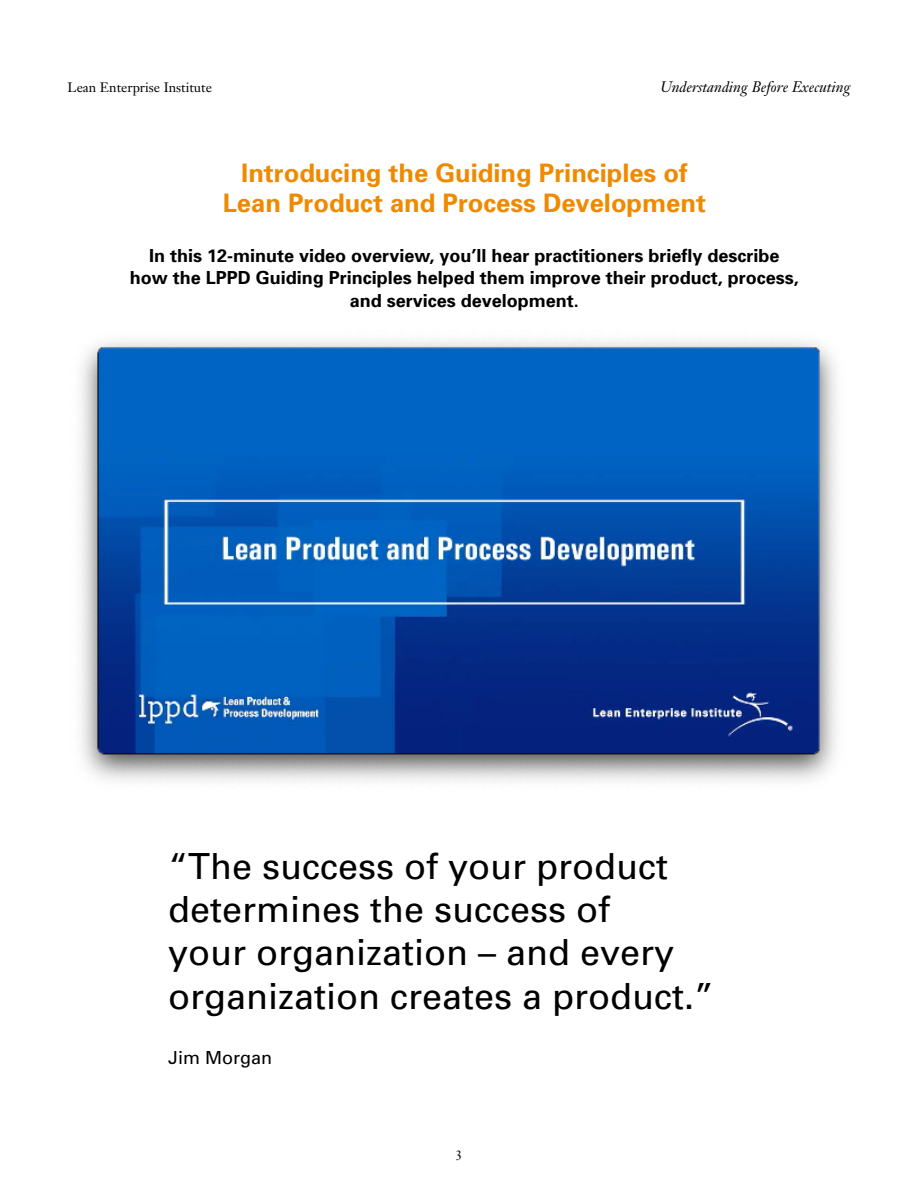
<style>
.page{position:relative;width:918px;height:1188px;background:#fff}
.page>*{position:absolute;margin:0;border:0;box-sizing:border-box;transform-origin:0 0}
.t1{font:36px/43.2px "Univers";color:#000}
.t2{font:700 25.5px/30px "Univers";color:#ef8a00;text-align:center}
.t3{font:700 18px/22.5px "Univers";color:#000;text-align:center}
.t4{font:18px "Univers";color:#000}
.t5{font:italic 15px "Janson Text";color:#000}
.t6{font:13.5px "Janson Text";color:#000}
</style>
<div class="page">
<img style="left:81px;top:340px;width:756px;height:442px">
<p class="t6" style="left:68px;top:79px;width:146px">Lean Enterprise Institute</p>
<p class="t5" style="left:660px;top:78px;width:192px">Understanding Before Executing</p>
<h2 class="t2" style="left:223px;top:158px;width:485px">Introducing the Guiding Principles of<br>Lean Product and Process Development</h2>
<p class="t3" style="left:130px;top:244px;width:671px">In this 12-minute video overview, you’ll hear practitioners briefly describe how the LPPD Guiding Principles helped them improve their product, process, and services development.</p>
<h1 class="t1" style="left:168px;top:845px;width:548px">“The success of your product determines the success of<br>your organization – and every organization creates a product.”</h1>
<p class="t4" style="left:168px;top:1047px;width:106px">Jim Morgan</p>
<p class="t6" style="left:455px;top:1146px;width:9px">3</p>
</div>
